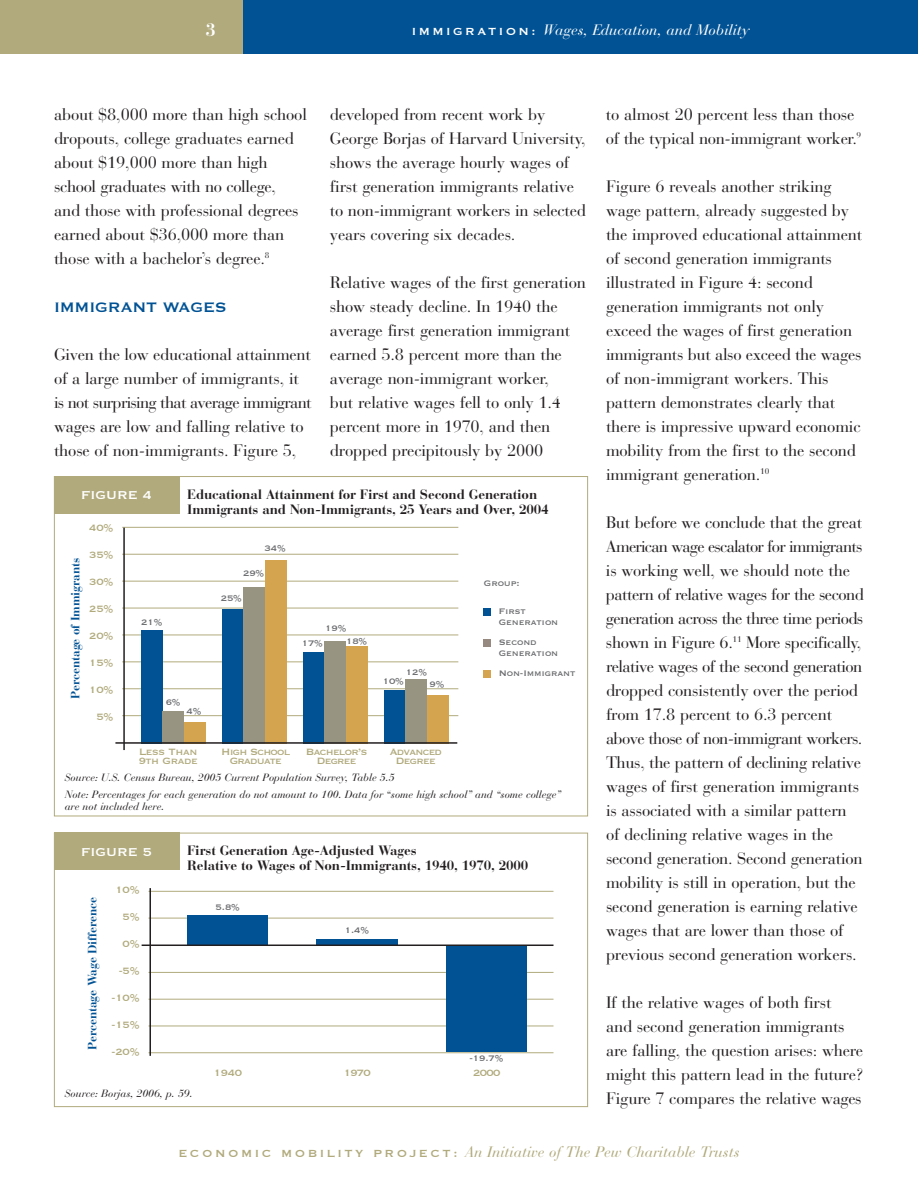
<style>
.page{position:relative;width:918px;height:1188px;background:#fff}
.page>*{position:absolute;margin:0;border:0;box-sizing:border-box;transform-origin:0 0}
.t1{font:18px "Copperplate";letter-spacing:-.01em;color:#005294}
.t2{font:700 18px "Bauer Bodoni";color:#fff}
.t3{font:16.5px/24px "Bauer Bodoni";letter-spacing:-.01em;color:#231f20}
.t4{font:italic 15px "Bauer Bodoni";color:#b1aa7d}
.t5{font:italic 15px "Bauer Bodoni";color:#fff}
.t6{font:15px "Copperplate";color:#fff}
.t7{font:700 13.5px/15px "Bauer Bodoni";letter-spacing:-.01em;color:#231f20}
.t8{font:12px/9px "Copperplate";letter-spacing:-.06em;color:#b1aa7d;text-align:center}
.t9{font:700 12px "Bauer Bodoni";letter-spacing:-.01em;color:#005294}
.t10{font:12px/9px "Copperplate";letter-spacing:-.03em;color:#b1aa7d}
.t11{font:italic 10.5px/16.5px "Bauer Bodoni";color:#231f20}
.t12{font:10.5px/10.5px "Copperplate";letter-spacing:-.01em;color:#6c6d70}
.s1{font-family:"Copperplate";font-style:normal;font-size:13.5px}
</style>
<div class="page">
<div style="left:2px;top:0;width:916px;height:54px;background:#005294"></div>
<div style="left:0;top:0;width:243px;height:54px;background:#b1aa7d"></div>
<div style="left:54px;top:476px;width:126px;height:38px;background:#b1aa7d"></div>
<hr style="left:122px;top:715px;width:336px;height:1px;background:#b1aa7d">
<hr style="left:122px;top:688px;width:336px;height:1px;background:#b1aa7d">
<hr style="left:122px;top:661px;width:336px;height:1px;background:#b1aa7d">
<hr style="left:122px;top:635px;width:336px;height:1px;background:#b1aa7d">
<hr style="left:122px;top:608px;width:336px;height:1px;background:#b1aa7d">
<hr style="left:122px;top:581px;width:336px;height:1px;background:#b1aa7d">
<hr style="left:122px;top:554px;width:336px;height:1px;background:#b1aa7d">
<hr style="left:122px;top:527px;width:336px;height:1px;background:#b1aa7d">
<hr style="left:123px;top:528px;width:2px;height:222px;background:#231f20">
<div style="left:484px;top:608px;width:7px;height:7px;background:#005294"></div>
<div style="left:484px;top:639px;width:7px;height:7px;background:#968980"></div>
<div style="left:141px;top:630px;width:22px;height:114px;background:#005294"></div>
<div style="left:184px;top:722px;width:22px;height:22px;background:#d4a44e"></div>
<div style="left:163px;top:711px;width:21px;height:33px;background:#979481"></div>
<div style="left:222px;top:609px;width:22px;height:135px;background:#005294"></div>
<div style="left:265px;top:560px;width:22px;height:184px;background:#d4a44e"></div>
<div style="left:244px;top:587px;width:21px;height:157px;background:#979481"></div>
<div style="left:303px;top:652px;width:22px;height:92px;background:#005294"></div>
<div style="left:346px;top:647px;width:22px;height:97px;background:#d4a44e"></div>
<div style="left:325px;top:641px;width:21px;height:103px;background:#979481"></div>
<div style="left:384px;top:690px;width:22px;height:54px;background:#005294"></div>
<div style="left:427px;top:695px;width:22px;height:49px;background:#d4a44e"></div>
<div style="left:406px;top:679px;width:21px;height:65px;background:#979481"></div>
<hr style="left:115px;top:742px;width:342px;height:2px;background:#231f20">
<div style="left:484px;top:670px;width:7px;height:8px;background:#d4a44e"></div>
<div style="left:54px;top:833px;width:126px;height:37px;background:#b1aa7d"></div>
<hr style="left:149px;top:1052px;width:405px;height:1px;background:#b1aa7d">
<hr style="left:149px;top:1026px;width:405px;height:1px;background:#b1aa7d">
<hr style="left:149px;top:999px;width:405px;height:1px;background:#b1aa7d">
<hr style="left:149px;top:972px;width:405px;height:1px;background:#b1aa7d">
<hr style="left:149px;top:918px;width:405px;height:1px;background:#b1aa7d">
<hr style="left:149px;top:891px;width:405px;height:1px;background:#b1aa7d">
<hr style="left:149px;top:888px;width:2px;height:168px;background:#231f20">
<div style="left:187px;top:915px;width:81px;height:29px;background:#005294"></div>
<div style="left:317px;top:939px;width:81px;height:6px;background:#005294"></div>
<div style="left:446px;top:946px;width:81px;height:106px;background:#005294"></div>
<hr style="left:142px;top:945px;width:412px;height:1px;background:#231f20">
<p class="t2" style="left:206px;top:23px;width:12px">3</p>
<p class="t5" style="left:412px;top:24px;width:339px"><span class="s1">I M M I G R AT I O N :</span> Wages, Education, and Mobility</p>
<p class="t3" style="left:54px;top:105px;width:254px">about $8,000 more than high school dropouts, college graduates earned about $19,000 more than high school graduates with no college,<br>and those with professional degrees earned about $36,000 more than those with a bachelor’s degree.<sup>8</sup></p>
<p class="t1" style="left:54px;top:296px;width:174px">IMMIGRANT WAGES</p>
<p class="t3" style="left:54px;top:345px;width:259px">Given the low educational attainment of a large number of immigrants, it is not surprising that average immigrant wages are low and falling relative to those of non-immigrants. Figure 5,</p>
<p class="t3" style="left:330px;top:105px;width:258px">developed from recent work by George Borjas of Harvard University, shows the average hourly wages of first generation immigrants relative to non-immigrant workers in selected years covering six decades.</p>
<p class="t3" style="left:330px;top:273px;width:257px">Relative wages of the first generation show steady decline. In 1940 the average first generation immigrant earned 5.8 percent more than the average non-immigrant worker,<br>but relative wages fell to only 1.4 percent more in 1970, and then dropped precipitously by 2000</p>
<p class="t6" style="left:81px;top:486px;width:72px">FIGURE 4</p>
<p class="t7" style="left:187px;top:488px;width:363px">Educational Attainment for First and Second Generation<br>Immigrants and Non-Immigrants, 25 Years and Over, 2004</p>
<p class="t8" style="left:89px;top:522px;width:27px">40%</p>
<p class="t8" style="left:89px;top:549px;width:27px">35%</p>
<p class="t8" style="left:89px;top:576px;width:27px">30%</p>
<p class="t8" style="left:89px;top:603px;width:27px">25%</p>
<p class="t8" style="left:89px;top:630px;width:27px">20%</p>
<p class="t8" style="left:89px;top:657px;width:27px">15%</p>
<p class="t8" style="left:89px;top:684px;width:27px">10%</p>
<p class="t8" style="left:96px;top:711px;width:19px">5%</p>
<p class="t8" style="left:221px;top:747px;width:71px">High School<br>Graduate</p>
<p class="t12" style="left:264px;top:542px;width:23px">34%</p>
<p class="t9" style="left:71px;top:699px;width:142px;rotate:-90deg">Percentage of Immigrants</p>
<p class="t12" style="left:243px;top:568px;width:23px">29%</p>
<p class="t12" style="left:484px;top:577px;width:37px">Group:</p>
<p class="t12" style="left:221px;top:592px;width:23px">25%</p>
<p class="t12" style="left:499px;top:605px;width:61px">First<br>Generation</p>
<p class="t12" style="left:499px;top:636px;width:61px">Second<br>Generation</p>
<p class="t12" style="left:141px;top:616px;width:23px">21%</p>
<p class="t12" style="left:325px;top:622px;width:23px">19%</p>
<p class="t12" style="left:302px;top:637px;width:23px">17%</p>
<p class="t12" style="left:346px;top:635px;width:23px">18%</p>
<p class="t12" style="left:406px;top:666px;width:23px">12%</p>
<p class="t12" style="left:499px;top:668px;width:78px">Non-Immigrant</p>
<p class="t12" style="left:383px;top:676px;width:23px">10%</p>
<p class="t12" style="left:430px;top:678px;width:17px">9%</p>
<p class="t12" style="left:166px;top:696px;width:17px">6%</p>
<p class="t12" style="left:187px;top:706px;width:17px">4%</p>
<p class="t10" style="left:139px;top:747px;width:61px">Less Than<br>9th Grade</p>
<p class="t8" style="left:306px;top:747px;width:63px">Bachelor’s<br>Degree</p>
<p class="t8" style="left:390px;top:747px;width:54px">Advanced<br>Degree</p>
<p class="t11" style="left:65px;top:771px;width:498px">Source: U.S. Census Bureau, 2005 Current Population Survey, Table 5.5<br>Note: Percentages for each generation do not amount to 100. Data for “some high school” and “some college”</p>
<p class="t11" style="left:65px;top:799px;width:101px">are not included here.</p>
<p class="t6" style="left:81px;top:842px;width:72px">FIGURE 5</p>
<p class="t7" style="left:187px;top:845px;width:343px">First Generation Age-Adjusted Wages<br>Relative to Wages of Non-Immigrants, 1940, 1970, 2000</p>
<p class="t8" style="left:115px;top:885px;width:27px">10%</p>
<p class="t8" style="left:123px;top:912px;width:19px">5%</p>
<p class="t8" style="left:123px;top:939px;width:19px">0%</p>
<p class="t8" style="left:119px;top:966px;width:23px">-5%</p>
<p class="t8" style="left:112px;top:993px;width:30px">-10%</p>
<p class="t8" style="left:112px;top:1020px;width:30px">-15%</p>
<p class="t8" style="left:112px;top:1047px;width:30px">-20%</p>
<p class="t8" style="left:214px;top:1067px;width:30px">1940</p>
<p class="t8" style="left:344px;top:1067px;width:29px">1970</p>
<p class="t8" style="left:473px;top:1067px;width:29px">2000</p>
<p class="t9" style="left:88px;top:1050px;width:154px;rotate:-90deg">Percentage Wage Difference</p>
<p class="t12" style="left:216px;top:901px;width:26px">5.8%</p>
<p class="t12" style="left:345px;top:925px;width:26px">1.4%</p>
<p class="t12" style="left:469px;top:1053px;width:36px">-19.7%</p>
<p class="t11" style="left:65px;top:1086px;width:129px">Source: Borjas, 2006, p. 59.</p>
<p class="t3" style="left:606px;top:105px;width:257px">to almost 20 percent less than those of the typical non-immigrant worker.<sup>9</sup></p>
<p class="t3" style="left:606px;top:177px;width:258px">Figure 6 reveals another striking wage pattern, already suggested by the improved educational attainment of second generation immigrants illustrated in Figure 4: second generation immigrants not only exceed the wages of first generation immigrants but also exceed the wages of non-immigrant workers. This pattern demonstrates clearly that there is impressive upward economic mobility from the first to the second immigrant generation.<sup>10</sup></p>
<p class="t3" style="left:606px;top:513px;width:260px">But before we conclude that the great American wage escalator for immigrants is working well, we should note the pattern of relative wages for the second generation across the three time periods shown in Figure 6.<sup>11</sup> More specifically, relative wages of the second generation dropped consistently over the period from 17.8 percent to 6.3 percent above those of non-immigrant workers.<br>Thus, the pattern of declining relative wages of first generation immigrants is associated with a similar pattern of declining relative wages in the second generation. Second generation mobility is still in operation, but the second generation is earning relative wages that are lower than those of previous second generation workers.</p>
<p class="t3" style="left:606px;top:993px;width:260px">If the relative wages of both first<br>and second generation immigrants are falling, the question arises: where might this pattern lead in the future?<br>Figure 7 compares the relative wages</p>
<p class="t4" style="left:179px;top:1147px;width:563px"><span class="s1">E C O N O M I C M O B I L I T Y P R O J E C T :</span> An Initiative of The Pew Charitable Trusts</p>
</div>
